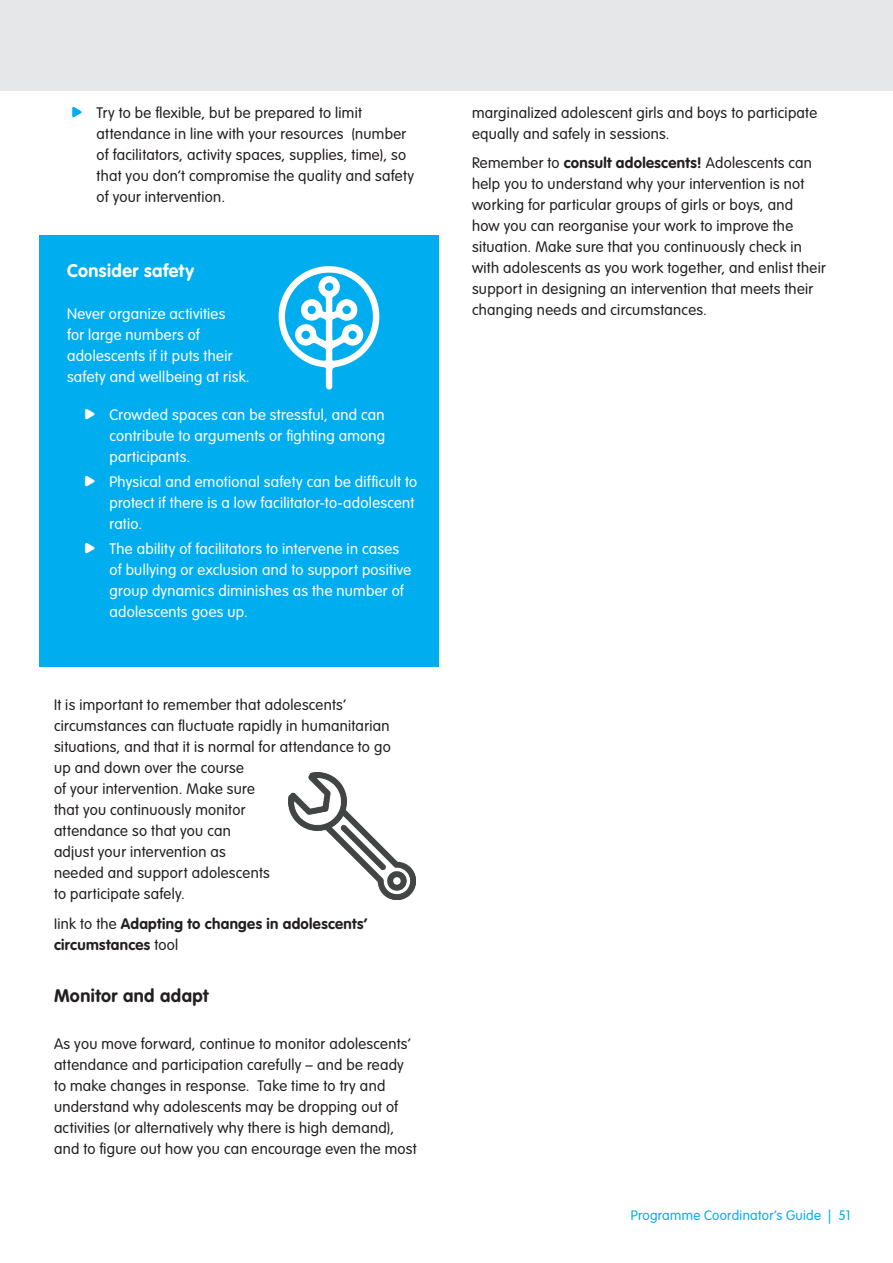
<style>
.page{position:relative;width:893px;height:1263px;background:#fff}
.page>*{position:absolute;margin:0;border:0;box-sizing:border-box;transform-origin:0 0}
.Subheading{font:700 18px "VAG Rounded Std";letter-spacing:.025em;color:#231f20}
.Subheading_White{font:700 18px "VAG Rounded Std";letter-spacing:.025em;color:#fff}
.Paragraph_Text{font:300 15px/21px "VAG Rounded Std";letter-spacing:.02em;color:#231f20}
.Paragraph_Text_white{font:300 15px/21px "VAG Rounded Std";letter-spacing:.02em;color:#fff}
.Paragraph_Text-2{font:700 15px/21px "VAG Rounded Std";letter-spacing:.02em;color:#231f20}
.t1{font:300 13.5px "VAG Rounded Std";letter-spacing:.025em;color:#00aeef}
.s1{color:#00aeef}
.s2{font-weight:300}
.s3{font-weight:700}
</style>
<div class="page">
<div style="left:0;top:0;width:893px;height:91px;background:#e6e7e9"></div>
<div style="left:39px;top:235px;width:399px;height:431px;background:#00aeef"></div>
<img style="left:288px;top:772px;width:127px;height:128px">
<svg style="left:278px;top:266px;width:102px;height:124px"></svg>
<p class="Paragraph_Text" style="left:97px;top:103px;width:319px;text-indent:-26px"><span class="s1">•</span> Try to be flexible, but be prepared to limit attendance in line with your resources (number of facilitators, activity spaces, supplies, time), so that you don’t compromise the quality and safety of your intervention.</p>
<p class="Subheading_White" style="left:67px;top:260px;width:128px">Consider safety</p>
<p class="Paragraph_Text_white" style="left:67px;top:304px;width:184px">Never organize activities<br>for large numbers of adolescents if it puts their safety and wellbeing at risk.</p>
<p class="Paragraph_Text_white" style="left:110px;top:405px;width:277px;text-align:justify;text-indent:-26px">• Crowded spaces can be stressful, and can contribute to arguments or fighting among participants.</p>
<p class="Paragraph_Text_white" style="left:110px;top:472px;width:309px;text-indent:-26px">• Physical and emotional safety can be difficult to protect if there is a low facilitator-to-adolescent ratio.</p>
<p class="Paragraph_Text_white" style="left:110px;top:539px;width:303px;text-indent:-26px">• The ability of facilitators to intervene in cases of bullying or exclusion and to support positive group dynamics diminishes as the number of adolescents goes up.</p>
<p class="Paragraph_Text" style="left:54px;top:695px;width:338px">It is important to remember that adolescents’ circumstances can fluctuate rapidly in humanitarian situations, and that it is normal for attendance to go up and down over the course<br>of your intervention. Make sure<br>that you continuously monitor<br>attendance so that you can<br>adjust your intervention as<br>needed and support adolescents<br>to participate safely.</p>
<p class="Paragraph_Text-2" style="left:54px;top:913px;width:315px"><span class="s2">Iink to the</span> Adapting to changes in adolescents’ circumstances <span class="s2">tool</span></p>
<p class="Subheading" style="left:54px;top:985px;width:156px">Monitor and adapt</p>
<p class="Paragraph_Text" style="left:54px;top:1033px;width:364px">As you move forward, continue to monitor adolescents’ attendance and participation carefully – and be ready to make changes in response. Take time to try and understand why adolescents may be dropping out of activities (or alternatively why there is high demand), and to figure out how you can encourage even the most</p>
<p class="Paragraph_Text" style="left:472px;top:103px;width:347px">marginalized adolescent girls and boys to participate equally and safely in sessions.</p>
<p class="Paragraph_Text" style="left:472px;top:153px;width:355px">Remember to <span class="s3">consult adolescents!</span> Adolescents can help you to understand why your intervention is not working for particular groups of girls or boys, and<br>how you can reorganise your work to improve the situation. Make sure that you continuously check in with adolescents as you work together, and enlist their support in designing an intervention that meets their changing needs and circumstances.</p>
<p class="t1" style="left:631px;top:1208px;width:221px">Programme Coordinator’s Guide | 51</p>
</div>
